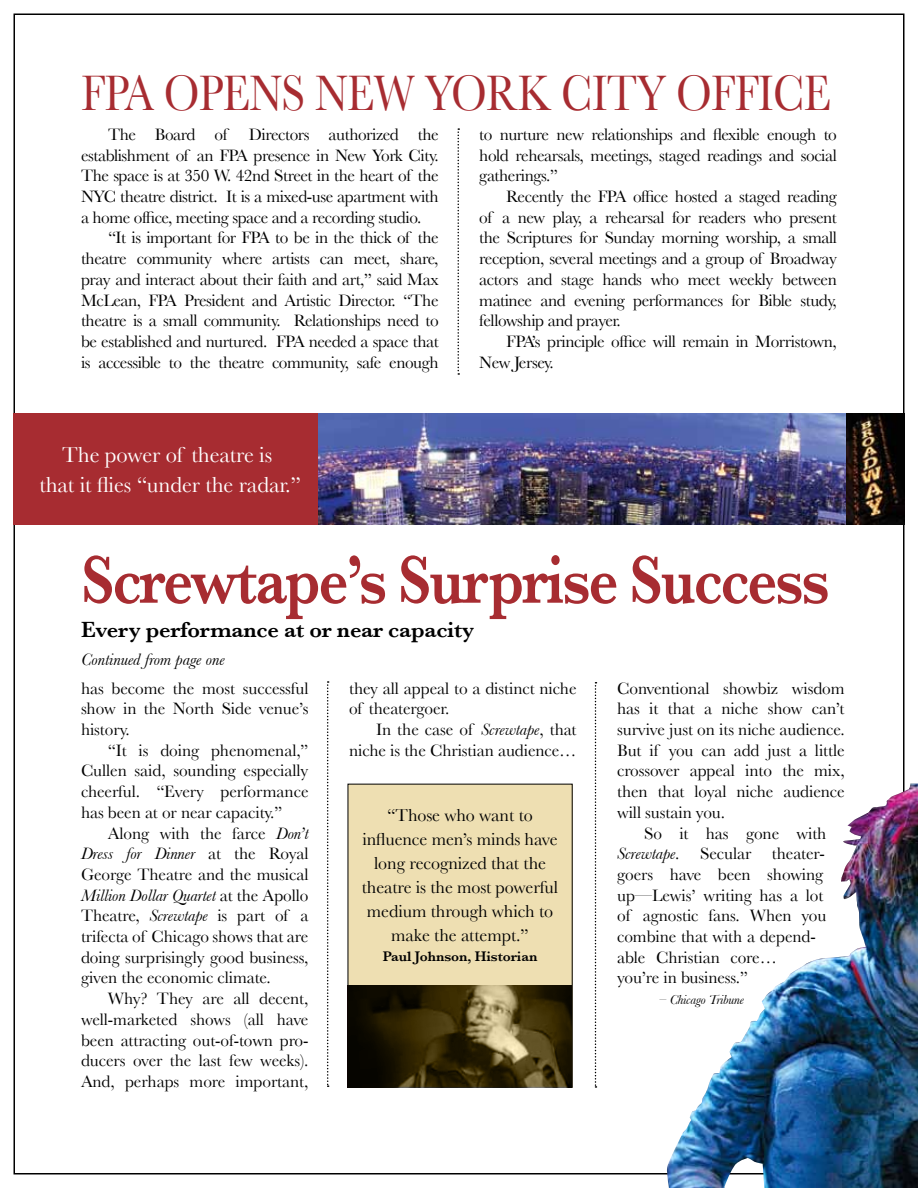
<style>
.page{position:relative;width:918px;height:1188px;background:#fff}
.page>*{position:absolute;margin:0;border:0;box-sizing:border-box;transform-origin:0 0}
.t1{font:600 70.2px "Baskerville";letter-spacing:-.03em;color:#a72c31;scale:.83 1}
.t2{font:52.2px "Baskerville";letter-spacing:-.01em;color:#a72c31;scale:.83 1}
.t3{font:22.5px/30px "Baskerville";letter-spacing:-.005em;color:#fff;text-align:center}
.t4{font:600 22.5px "Baskerville";letter-spacing:-.01em;color:#000}
.t5{font:18px/24px "Baskerville";letter-spacing:-.005em;color:#000;text-align:center}
.t6{font:17.25px/20.7px "Baskerville";letter-spacing:-.025em;color:#000;text-align:justify}
.t7{font:17.25px/20.7px "Baskerville";letter-spacing:-.005em;color:#000}
.t8{font:italic 17.25px "Baskerville";color:#000}
.t9{font:600 14.25px "Baskerville";color:#000}
.t10{font:italic 13.5px "Baskerville";letter-spacing:-.01em;color:#000}
.s1{font-style:italic}
</style>
<div class="page">
<img style="left:318px;top:413px;width:528px;height:112px">
<div style="left:14px;top:413px;width:304px;height:112px;background:#a72c31"></div>
<svg style="left:327px;top:681px;width:2px;height:406px"></svg>
<svg style="left:595px;top:682px;width:2px;height:406px"></svg>
<div style="left:348px;top:784px;width:224px;height:303px;background:#eedfb2"></div>
<img style="left:667px;top:783px;width:251px;height:405px">
<svg style="left:458px;top:128px;width:1px;height:247px"></svg>
<img style="left:348px;top:986px;width:224px;height:102px">
<img style="left:846px;top:413px;width:58px;height:112px">
<h2 class="t2" style="left:81px;top:63px;width:788px">FPA Opens New York City Offic</h2>
<h2 class="t2" style="left:804px;top:63px;width:34px">e</h2>
<p class="t6" style="left:108px;top:124px;width:332px">The Board of Directors authorized the</p>
<p class="t6" style="left:81px;top:145px;width:359px">establishment of an FPA presence in New York City.</p>
<p class="t6" style="left:81px;top:165px;width:359px">The space is at 350 W. 42nd Street in the heart of the</p>
<p class="t6" style="left:81px;top:186px;width:359px">NYC theatre district. It is a mixed-use apartment with</p>
<p class="t6" style="left:81px;top:207px;width:342px">a home office, meeting space and a recording studio.</p>
<p class="t6" style="left:108px;top:227px;width:332px">“It is important for FPA to be in the thick of the</p>
<p class="t6" style="left:81px;top:248px;width:359px">theatre community where artists can meet, share,</p>
<p class="t6" style="left:81px;top:269px;width:359px">pray and interact about their faith and art,” said Max</p>
<p class="t6" style="left:81px;top:289px;width:359px">McLean, FPA President and Artistic Director. “The</p>
<p class="t6" style="left:81px;top:310px;width:359px">theatre is a small community. Relationships need to</p>
<p class="t6" style="left:81px;top:331px;width:359px">be established and nurtured. FPA needed a space that</p>
<p class="t6" style="left:81px;top:352px;width:359px">is accessible to the theatre community, safe enough</p>
<h3 class="t3" style="left:39px;top:439px;width:263px">The power of theatre is<br>that it flies “under the radar.”</h3>
<p class="t6" style="left:479px;top:124px;width:359px">to nurture new relationships and flexible enough to hold rehearsals, meetings, staged readings and social gatherings.”</p>
<p class="t6" style="left:479px;top:186px;width:359px;text-indent:27px">Recently the FPA office hosted a staged reading of a new play, a rehearsal for readers who present the Scriptures for Sunday morning worship, a small reception, several meetings and a group of Broadway actors and stage hands who meet weekly between matinee and evening performances for Bible study, fellowship and prayer.</p>
<p class="t6" style="left:479px;top:331px;width:359px;text-indent:27px">FPA’s principle office will remain in Morristown,<br>New Jersey.</p>
<h1 class="t1" style="left:81px;top:539px;width:903px">Screwtape’s Surprise Success</h1>
<h3 class="t4" style="left:81px;top:617px;width:394px">Every performance at or near capacity</h3>
<p class="t8" style="left:81px;top:649px;width:145px">Continued from page one</p>
<p class="t6" style="left:81px;top:678px;width:229px">has become the most successful show in the North Side venue’s history.</p>
<p class="t6" style="left:81px;top:740px;width:229px;text-indent:27px">“It is doing phenomenal,” Cullen said, sounding especially cheerful. “Every performance has been at or near capacity.”</p>
<p class="t6" style="left:81px;top:822px;width:229px;text-indent:27px">Along with the farce <span class="s1">Don’t Dress for Dinner</span> at the Royal George Theatre and the musical <span class="s1">Million Dollar Quartet</span> at the Apollo Theatre, <span class="s1">Screwtape</span> is part of a trifecta of Chicago shows that are doing surprisingly good business, given the economic climate.</p>
<p class="t6" style="left:81px;top:988px;width:229px;text-indent:27px">Why? They are all decent, well-marketed shows (all have been attracting out-of-town pro&shy;ducers over the last few weeks).<br>And, perhaps more important,</p>
<p class="t7" style="left:349px;top:678px;width:229px">they all appeal to a distinct niche of theatergoer.</p>
<p class="t7" style="left:349px;top:719px;width:229px;text-align:right">In the case of <span class="s1">Screwtape</span>, that niche is the Christian audience…</p>
<p class="t5" style="left:362px;top:803px;width:198px">“Those who want to influence men’s minds have long recognized that the theatre is the most powerful medium through which to make the attempt.”</p>
<p class="t9" style="left:383px;top:948px;width:156px">Paul Johnson, Historian</p>
<p class="t6" style="left:617px;top:678px;width:229px">Conventional showbiz wisdom has it that a niche show can’t survive just on its niche audience.<br>But if you can add just a little crossover appeal into the mix, then that loyal niche audience will sustain you.</p>
<p class="t7" style="left:617px;top:822px;width:211px;text-indent:27px">So it has gone with<br><span class="s1">Screwtape</span>. Secular theater&shy;goers have been showing up—Lewis’ writing has a lot of agnostic fans. When you combine that with a depend&shy;able Christian core…<br>you’re in business.”</p>
<p class="t10" style="left:660px;top:992px;width:86px">– Chicago Tribune</p>
</div>
